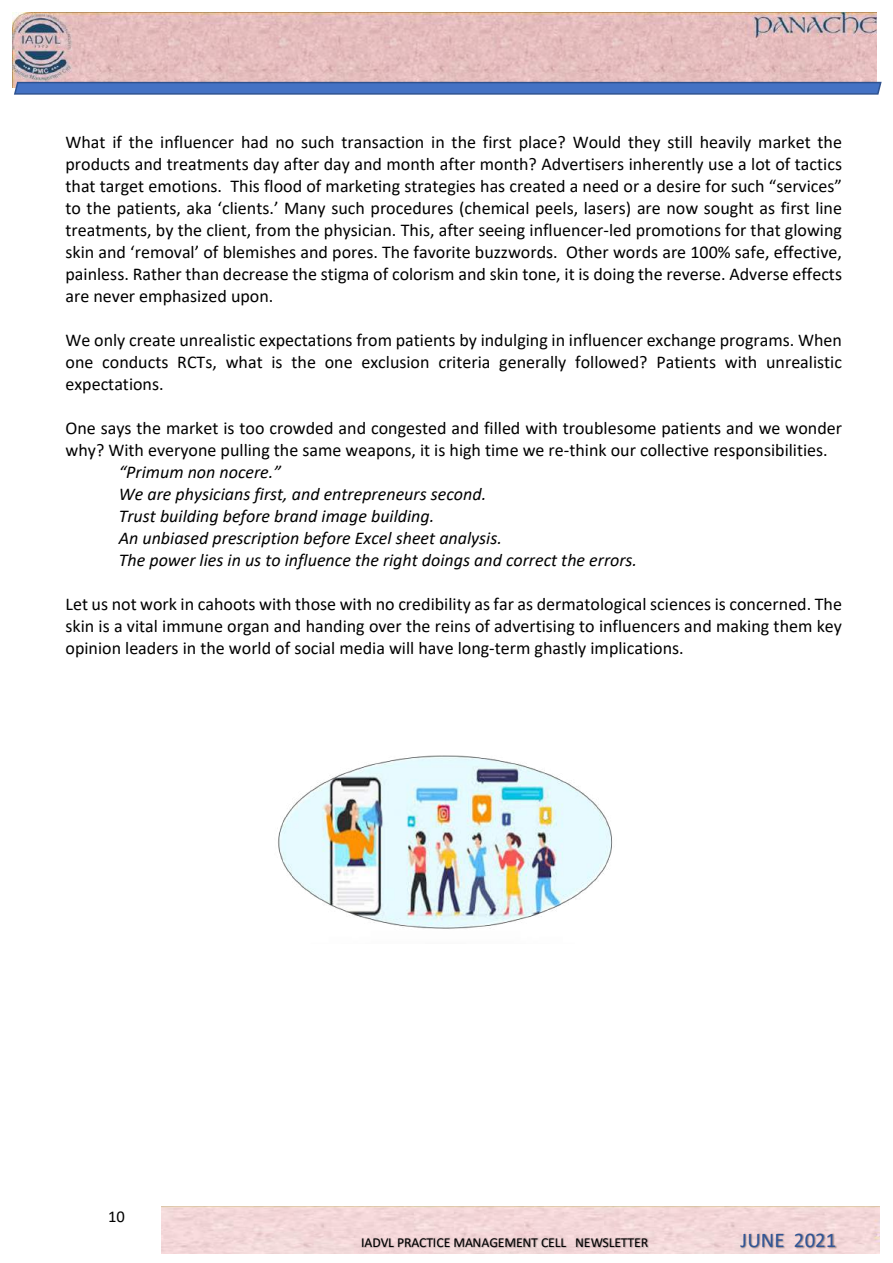
<style>
.page{position:relative;width:893px;height:1263px;background:#fff}
.page>*{position:absolute;margin:0;border:0;box-sizing:border-box;transform-origin:0 0}
.t1{font:20.85px "Calibri";letter-spacing:.01em;color:#2f5496}
.t2{font:18px/21.9px "Calibri";color:#000;text-align:justify}
.t3{font:italic 18px/21.9px "Calibri";color:#000}
.t4{font:16.5px "Calibri";color:#000}
.t5{font:13.65px "Calibri";letter-spacing:-.015em;color:#000}
</style>
<div class="page">
<img style="left:12px;top:12px;width:864px;height:75px">
<svg style="left:13px;top:81px;width:869px;height:14px;background:#4e73b9"></svg>
<img style="left:351px;top:1228px;width:356px;height:26px">
<img style="left:707px;top:1226px;width:157px;height:28px">
<img style="left:278px;top:756px;width:335px;height:173px">
<p class="t2" style="left:65px;top:131px;width:778px">What if the influencer had no such transaction in the first place? Would they still heavily market the products and treatments day after day and month after month? Advertisers inherently use a lot of tactics that target emotions. This flood of marketing strategies has created a need or a desire for such “services” to the patients, aka ‘clients.’ Many such procedures (chemical peels, lasers) are now sought as first line treatments, by the client, from the physician. This, after seeing influencer-led promotions for that glowing skin and ‘removal’ of blemishes and pores. The favorite buzzwords. Other words are 100% safe, effective, painless. Rather than decrease the stigma of colorism and skin tone, it is doing the reverse. Adverse effects are never emphasized upon.</p>
<p class="t2" style="left:65px;top:329px;width:778px">We only create unrealistic expectations from patients by indulging in influencer exchange programs. When one conducts RCTs, what is the one exclusion criteria generally followed? Patients with unrealistic expectations.</p>
<p class="t2" style="left:65px;top:417px;width:778px">One says the market is too crowded and congested and filled with troublesome patients and we wonder why? With everyone pulling the same weapons, it is high time we re-think our collective responsibilities.</p>
<p class="t3" style="left:119px;top:461px;width:520px">“Primum non nocere.”<br>We are physicians first, and entrepreneurs second.<br>Trust building before brand image building.<br>An unbiased prescription before Excel sheet analysis.<br>The power lies in us to influence the right doings and correct the errors.</p>
<p class="t2" style="left:65px;top:593px;width:778px">Let us not work in cahoots with those with no credibility as far as dermatological sciences is concerned. The skin is a vital immune organ and handing over the reins of advertising to influencers and making them key opinion leaders in the world of social media will have long-term ghastly implications.</p>
<p class="t4" style="left:108px;top:1206px;width:18px">10</p>
<p class="t5" style="left:361px;top:1234px;width:288px">IADVL PRACTICE MANAGEMENT CELL NEWSLETTER</p>
<p class="t1" style="left:740px;top:1227px;width:97px">JUNE 2021</p>
</div>
